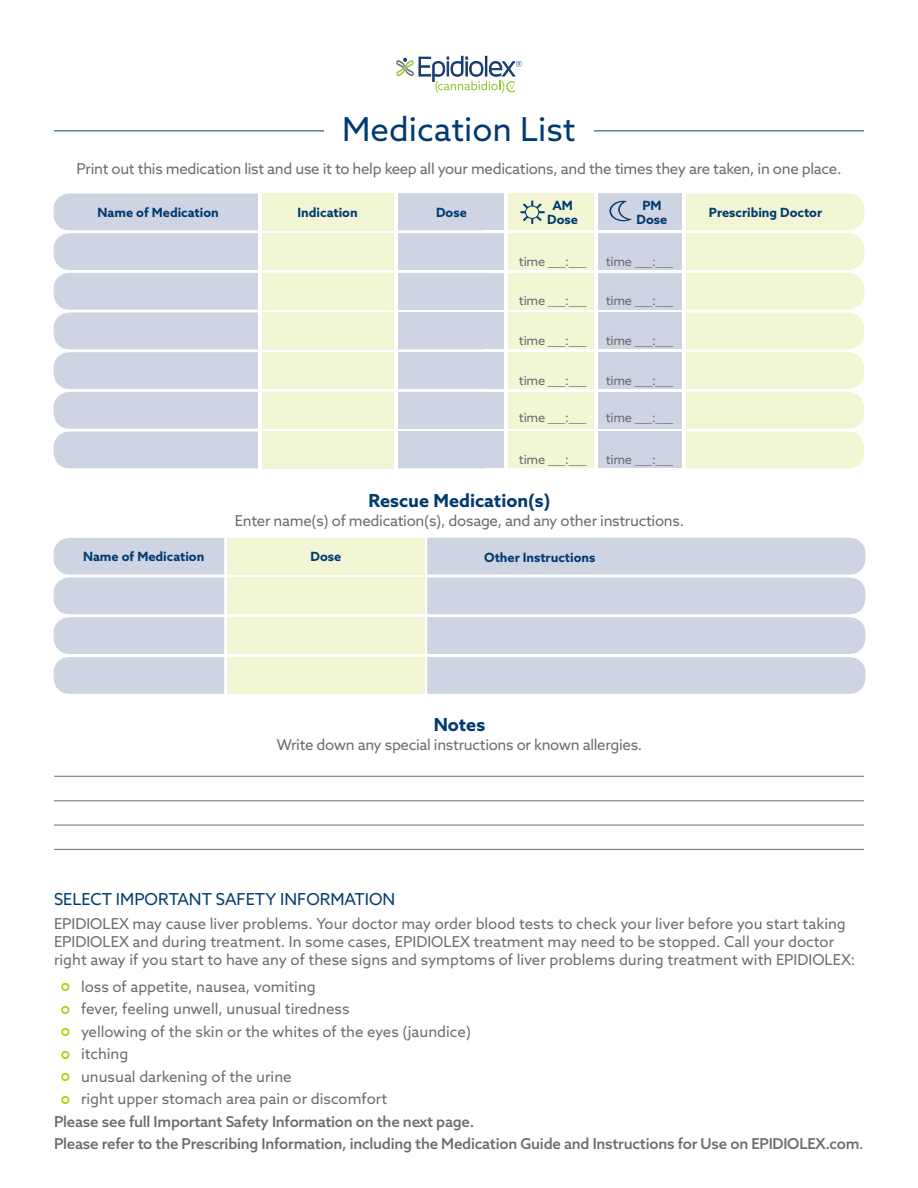
<style>
.page{position:relative;width:918px;height:1188px;background:#fff}
.page>*{position:absolute;margin:0;border:0;box-sizing:border-box;transform-origin:0 0}
.Section_title{font:33px "Azo Sans";color:#003b70}
.Subtitle{font:700 18px "Azo Sans";color:#003b70}
.SISI_body_head{font:16.5px "Azo Sans";color:#003b70}
.SISI_body{font:15px/18px "Azo Sans";color:#6c6d70}
.Body_copy{font:15px "Azo Sans";letter-spacing:-.02em;color:#6c6d70}
.SISI_body-2{font:500 15px "Azo Sans";letter-spacing:-.015em;color:#6c6d70}
.t1{font:12.75px "Azo Sans";letter-spacing:-.02em;color:#6c6d70}
.t2{font:700 12.75px/13.5px "Azo Sans";color:#003b70;text-align:center}
.s1{font-weight:400}
</style>
<div class="page">
<div style="left:487px;top:194px;width:108px;height:36px;background:#f2f6d5"></div>
<div style="left:598px;top:194px;width:84px;height:36px;background:#ced4e2"></div>
<div style="left:487px;top:233px;width:108px;height:37px;background:#f2f6d5"></div>
<div style="left:598px;top:233px;width:84px;height:37px;background:#ced4e2"></div>
<div style="left:487px;top:273px;width:108px;height:37px;background:#f2f6d5"></div>
<div style="left:598px;top:273px;width:84px;height:37px;background:#ced4e2"></div>
<div style="left:487px;top:313px;width:108px;height:36px;background:#f2f6d5"></div>
<div style="left:598px;top:313px;width:84px;height:36px;background:#ced4e2"></div>
<div style="left:487px;top:352px;width:108px;height:37px;background:#f2f6d5"></div>
<div style="left:598px;top:352px;width:84px;height:37px;background:#ced4e2"></div>
<div style="left:487px;top:392px;width:108px;height:37px;background:#f2f6d5"></div>
<div style="left:598px;top:392px;width:84px;height:37px;background:#ced4e2"></div>
<div style="left:487px;top:432px;width:108px;height:36px;background:#f2f6d5"></div>
<svg style="left:686px;top:194px;width:178px;height:274px;background:#f2f6d8"></svg>
<div style="left:598px;top:432px;width:84px;height:36px;background:#ced4e2"></div>
<svg style="left:520px;top:200px;width:25px;height:24px"></svg>
<svg style="left:609px;top:201px;width:23px;height:20px"></svg>
<svg style="left:427px;top:538px;width:439px;height:156px;background:#d1d6e3"></svg>
<div style="left:227px;top:538px;width:198px;height:37px;background:#f2f6d5"></div>
<div style="left:227px;top:577px;width:198px;height:37px;background:#f2f6d5"></div>
<svg style="left:54px;top:538px;width:170px;height:156px;background:#d1d7e4"></svg>
<div style="left:227px;top:617px;width:198px;height:37px;background:#f2f6d5"></div>
<div style="left:227px;top:657px;width:198px;height:37px;background:#f2f6d5"></div>
<svg style="left:54px;top:194px;width:431px;height:274px;background:#d4d9e5"></svg>
<div style="left:260px;top:194px;width:135px;height:36px;background:#f2f6d5"></div>
<div style="left:260px;top:233px;width:135px;height:37px;background:#f2f6d5"></div>
<div style="left:260px;top:273px;width:135px;height:37px;background:#f2f6d5"></div>
<div style="left:260px;top:313px;width:135px;height:36px;background:#f2f6d5"></div>
<div style="left:260px;top:352px;width:135px;height:37px;background:#f2f6d5"></div>
<div style="left:260px;top:392px;width:135px;height:37px;background:#f2f6d5"></div>
<div style="left:260px;top:432px;width:135px;height:36px;background:#f2f6d5"></div>
<hr style="left:258px;top:189px;width:4px;height:281px;background:#fff">
<div style="left:398px;top:194px;width:108px;height:36px;background:#ced4e2"></div>
<div style="left:398px;top:233px;width:108px;height:37px;background:#ced4e2"></div>
<div style="left:398px;top:273px;width:108px;height:37px;background:#ced4e2"></div>
<div style="left:398px;top:313px;width:108px;height:36px;background:#ced4e2"></div>
<div style="left:398px;top:352px;width:108px;height:37px;background:#ced4e2"></div>
<div style="left:398px;top:392px;width:108px;height:37px;background:#ced4e2"></div>
<div style="left:398px;top:432px;width:108px;height:36px;background:#ced4e2"></div>
<hr style="left:394px;top:189px;width:4px;height:281px;background:#fff">
<hr style="left:504px;top:189px;width:4px;height:281px;background:#fff">
<hr style="left:594px;top:189px;width:3px;height:281px;background:#fff">
<hr style="left:54px;top:801px;width:810px;height:1px;background:#6c6d70">
<hr style="left:54px;top:825px;width:810px;height:1px;background:#6c6d70">
<hr style="left:54px;top:849px;width:810px;height:1px;background:#6c6d70">
<hr style="left:54px;top:776px;width:810px;height:1px;background:#6c6d70">
<svg style="left:396px;top:56px;width:126px;height:37px"></svg>
<hr style="left:54px;top:131px;width:270px;height:1px;background:#003b70">
<hr style="left:594px;top:131px;width:270px;height:1px;background:#003b70">
<p class="Section_title" style="left:342px;top:108px;width:235px">Medication List</p>
<p class="Body_copy" style="left:77px;top:159px;width:766px">Print out this medication list and use it to help keep all your medications, and the times they are taken, in one place.</p>
<p class="t2" style="left:436px;top:205px;width:32px">Dose</p>
<p class="t2" style="left:547px;top:199px;width:32px">AM<br>Dose</p>
<p class="t2" style="left:637px;top:199px;width:32px">PM<br>Dose</p>
<p class="t2" style="left:709px;top:205px;width:115px">Prescribing Doctor</p>
<p class="t2" style="left:98px;top:205px;width:123px">Name of Medication</p>
<p class="t2" style="left:298px;top:205px;width:62px">Indication</p>
<p class="t1" style="left:519px;top:253px;width:69px">time ___:___</p>
<p class="t1" style="left:519px;top:292px;width:69px">time ___:___</p>
<p class="t1" style="left:519px;top:332px;width:69px">time ___:___</p>
<p class="t1" style="left:519px;top:372px;width:69px">time ___:___</p>
<p class="t1" style="left:519px;top:410px;width:69px">time ___:___</p>
<p class="t1" style="left:519px;top:451px;width:69px">time ___:___</p>
<p class="t1" style="left:606px;top:253px;width:69px">time ___:___</p>
<p class="t1" style="left:606px;top:292px;width:69px">time ___:___</p>
<p class="t1" style="left:606px;top:332px;width:69px">time ___:___</p>
<p class="t1" style="left:606px;top:372px;width:69px">time ___:___</p>
<p class="t1" style="left:606px;top:410px;width:69px">time ___:___</p>
<p class="t1" style="left:606px;top:451px;width:69px">time ___:___</p>
<p class="Subtitle" style="left:369px;top:489px;width:183px">Rescue Medication(s)</p>
<p class="Body_copy" style="left:235px;top:511px;width:451px">Enter name(s) of medication(s), dosage, and any other instructions.</p>
<p class="t2" style="left:83px;top:550px;width:123px">Name of Medication</p>
<p class="t2" style="left:311px;top:550px;width:32px">Dose</p>
<p class="t2" style="left:484px;top:551px;width:113px">Other Instructions</p>
<p class="Subtitle" style="left:434px;top:713px;width:53px">Notes</p>
<p class="Body_copy" style="left:277px;top:735px;width:367px">Write down any special instructions or known allergies.</p>
<p class="SISI_body_head" style="left:54px;top:888px;width:343px">SELECT IMPORTANT SAFETY INFORMATION</p>
<p class="SISI_body" style="left:54px;top:915px;width:803px">EPIDIOLEX may cause liver problems. Your doctor may order blood tests to check your liver before you start taking<br>EPIDIOLEX and during treatment. In some cases, EPIDIOLEX treatment may need to be stopped. Call your doctor right away if you start to have any of these signs and symptoms of liver problems during treatment with EPIDIOLEX:</p>
<p class="SISI_body" style="left:81px;top:977px;width:236px">loss of appetite, nausea, vomiting</p>
<p class="SISI_body" style="left:81px;top:999px;width:270px">fever, feeling unwell, unusual tiredness</p>
<p class="SISI_body" style="left:81px;top:1022px;width:392px">yellowing of the skin or the whites of the eyes (jaundice)</p>
<p class="SISI_body" style="left:81px;top:1044px;width:49px">itching</p>
<p class="SISI_body" style="left:81px;top:1067px;width:212px">unusual darkening of the urine</p>
<p class="SISI_body" style="left:81px;top:1089px;width:308px">right upper stomach area pain or discomfort</p>
<p class="SISI_body-2" style="left:54px;top:1111px;width:422px">Please see full Important Safety Information on the next page.</p>
<p class="SISI_body-2" style="left:54px;top:1134px;width:811px">Please refer to the Prescribing Information, including the Medication Guide and Instructions for Use on EPIDIOLEX.com<span class="s1">.</span></p>
</div>
